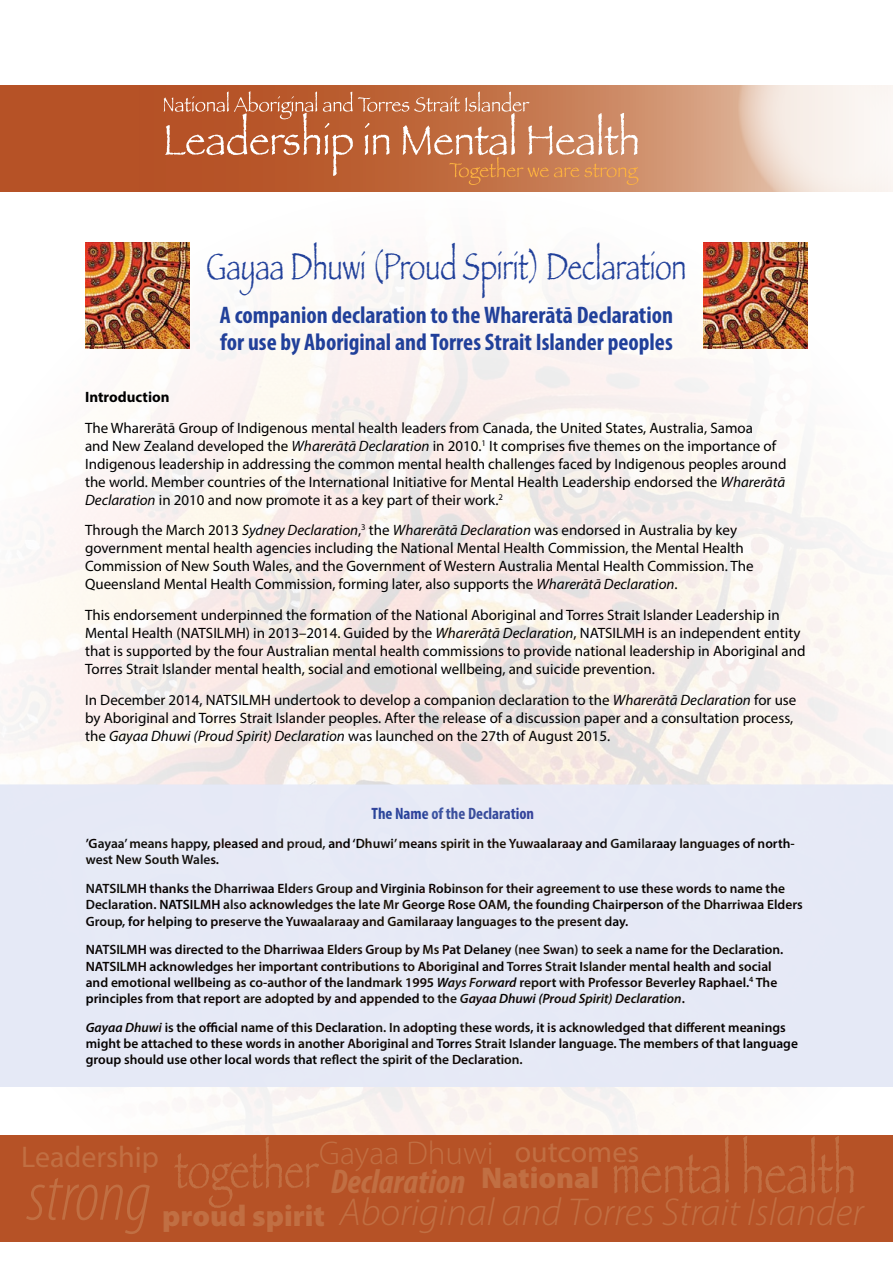
<style>
.page{position:relative;width:893px;height:1263px;background:#fff}
.page>*{position:absolute;margin:0;border:0;box-sizing:border-box;transform-origin:0 0}
.t1{font:italic 300 condensed 72px "Myriad Pro";color:#c16f43}
.t2{font:condensed 60px "Papyrus";color:#c16f43}
.t3{font:condensed 39px "Papyrus";color:#21409a}
.t4{font:italic 300 39px "Myriad Pro";color:#c16f43}
.t5{font:italic 700 condensed 34.5px "Myriad Pro";color:#c16f43}
.t6{font:300 33px "Myriad Pro";color:#c16f43}
.t7{font:30px "Myriad Pro";color:#c16f43}
.t8{font:900 30px "Myriad Pro";color:#c16f43}
.t9{font:700 condensed 24px/27px "Myriad Pro";color:#21409a}
.t10{font:700 condensed 16.5px "Myriad Pro";color:#21409a}
.t11{font:15px/18px "Myriad Pro";color:#000}
.t12{font:700 15px "Myriad Pro";color:#000}
.t13{font:600 13.5px/16.2px "Myriad Pro";color:#000}
.s1{font-style:italic}
.s2{font-family:"Myriad Pro";font-weight:900;font-stretch:normal;font-size:30px}
.s3{font-family:"Papyrus";font-stretch:condensed;font-size:54px}
.s4{font-weight:400;font-size:30px}
</style>
<div class="page">
<img style="left:0;top:191px;width:893px;height:944px">
<div style="left:0;top:784px;width:893px;height:302px;background:#e6e9f6"></div>
<div style="left:0;top:1135px;width:893px;height:107px;background:#b65226"></div>
<svg style="left:138px;top:85px;width:599px;height:106px;background:#c9825d"></svg>
<svg style="left:737px;top:85px;width:156px;height:106px"></svg>
<svg style="left:164px;top:91px;width:474px;height:94px;background:#c5774f"></svg>
<div style="left:0;top:85px;width:138px;height:106px;background:#b65226"></div>
<img style="left:85px;top:242px;width:105px;height:107px">
<img style="left:703px;top:242px;width:105px;height:107px">
<h3 class="t3" style="left:207px;top:243px;width:481px">Gayaa Dhuwi (Proud Spirit) Declaration</h3>
<h3 class="t9" style="left:220px;top:301px;width:455px">A companion declaration to the Wharerātā Declaration for use by Aboriginal and Torres Strait Islander peoples</h3>
<p class="t12" style="left:85px;top:387px;width:86px">Introduction</p>
<p class="t11" style="left:85px;top:418px;width:703px">The Wharerātā Group of Indigenous mental health leaders from Canada, the United States, Australia, Samoa<br>and New Zealand developed the <span class="s1">Wharerātā Declaration</span> in 2010.<sup>1</sup> It comprises five themes on the importance of Indigenous leadership in addressing the common mental health challenges faced by Indigenous peoples around the world. Member countries of the International Initiative for Mental Health Leadership endorsed the <span class="s1">Wharerātā Declaration</span> in 2010 and now promote it as a key part of their work.<sup>2</sup></p>
<p class="t11" style="left:85px;top:521px;width:670px">Through the March 2013 <span class="s1">Sydney Declaration</span>,<sup>3</sup> the <span class="s1">Wharerātā Declaration</span> was endorsed in Australia by key government mental health agencies including the National Mental Health Commission, the Mental Health Commission of New South Wales, and the Government of Western Australia Mental Health Commission. The Queensland Mental Health Commission, forming later, also supports the <span class="s1">Wharerātā Declaration</span>.</p>
<p class="t11" style="left:85px;top:606px;width:722px">This endorsement underpinned the formation of the National Aboriginal and Torres Strait Islander Leadership in Mental Health (NATSILMH) in 2013–2014. Guided by the <span class="s1">Wharerātā Declaration</span>, NATSILMH is an independent entity that is supported by the four Australian mental health commissions to provide national leadership in Aboriginal and Torres Strait Islander mental health, social and emotional wellbeing, and suicide prevention.</p>
<p class="t11" style="left:85px;top:691px;width:713px">In December 2014, NATSILMH undertook to develop a companion declaration to the <span class="s1">Wharerātā Declaration</span> for use by Aboriginal and Torres Strait Islander peoples. After the release of a discussion paper and a consultation process, the <span class="s1">Gayaa Dhuwi (Proud Spirit) Declaration</span> was launched on the 27th of August 2015.</p>
<p class="t10" style="left:372px;top:803px;width:164px">The Name of the Declaration</p>
<p class="t13" style="left:86px;top:835px;width:710px">’Gayaa’ means happy, pleased and proud, and ‘Dhuwi’ means spirit in the Yuwaalaraay and Gamilaraay languages of north&shy;west New South Wales.</p>
<p class="t13" style="left:86px;top:880px;width:718px">NATSILMH thanks the Dharriwaa Elders Group and Virginia Robinson for their agreement to use these words to name the<br>Declaration. NATSILMH also acknowledges the late Mr George Rose OAM, the founding Chairperson of the Dharriwaa Elders<br>Group, for helping to preserve the Yuwaalaraay and Gamilaraay languages to the present day.</p>
<p class="t13" style="left:86px;top:941px;width:699px">NATSILMH was directed to the Dharriwaa Elders Group by Ms Pat Delaney (nee Swan) to seek a name for the Declaration.<br>NATSILMH acknowledges her important contributions to Aboriginal and Torres Strait Islander mental health and social and emotional wellbeing as co-author of the landmark 1995 <span class="s1">Ways Forward</span> report with Professor Beverley Raphael.<sup>4</sup> The principles from that report are adopted by and appended to the <span class="s1">Gayaa Dhuwi (Proud Spirit) Declaration</span>.</p>
<p class="t13" style="left:86px;top:1019px;width:714px"><span class="s1">Gayaa Dhuwi</span> is the official name of this Declaration. In adopting these words, it is acknowledged that different meanings might be attached to these words in another Aboriginal and Torres Strait Islander language. The members of that language group should use other local words that reflect the spirit of the Declaration.</p>
<h2 class="t2" style="left:481px;top:1136px;width:377px"><span class="s2">National</span> mental health</h2>
<h3 class="t7" style="left:21px;top:1139px;width:299px">Leadership <span class="s3">together</span></h3>
<h3 class="t6" style="left:319px;top:1135px;width:322px">Gayaa Dhuwi <span class="s4">outcomes</span></h3>
<h3 class="t5" style="left:331px;top:1159px;width:136px">Declaration</h3>
<h1 class="t1" style="left:27px;top:1157px;width:125px">strong</h1>
<h3 class="t4" style="left:340px;top:1191px;width:525px">Aboriginal and Torres Strait Islander</h3>
<h3 class="t8" style="left:162px;top:1199px;width:164px">proud spirit</h3>
</div>
